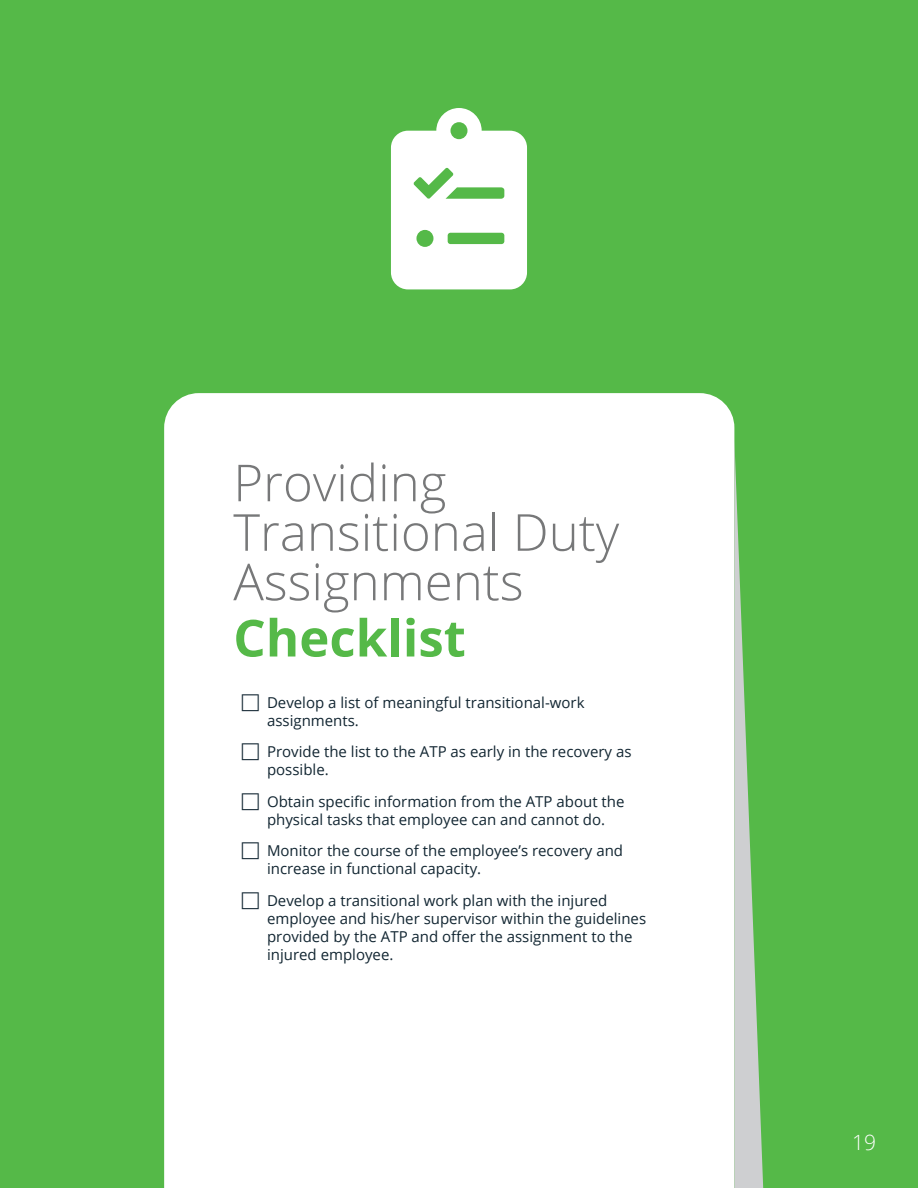
<style>
.page{position:relative;width:918px;height:1188px;background:#55b948}
.page>*{position:absolute;margin:0;border:0;box-sizing:border-box;transform-origin:0 0}
.Title_2_Gray{font:300 51px/49.5px "Open Sans";color:#777879}
.Title_Green{font:700 51px "Open Sans";color:#55b948}
.t1{font:300 21px "Open Sans";color:#fff}
.t2{font:15px/18px "Open Sans";color:#122632}
</style>
<div class="page">
<div style="left:164px;top:393px;width:570px;height:795px;background:#fff"></div>
<svg style="left:734px;top:441px;width:29px;height:747px"></svg>
<svg style="left:391px;top:108px;width:136px;height:181px"></svg>
<svg style="left:242px;top:694px;width:17px;height:17px"></svg>
<svg style="left:242px;top:743px;width:17px;height:17px"></svg>
<svg style="left:242px;top:793px;width:17px;height:17px"></svg>
<svg style="left:242px;top:842px;width:17px;height:17px"></svg>
<svg style="left:242px;top:892px;width:17px;height:17px"></svg>
<p class="Title_2_Gray" style="left:233px;top:457px;width:387px">Providing<br>Transitional Duty<br>Assignments</p>
<p class="Title_Green" style="left:233px;top:602px;width:234px">Checklist</p>
<p class="t2" style="left:267px;top:693px;width:319px">Develop a list of meaningful transitional-work assignments.</p>
<p class="t2" style="left:267px;top:742px;width:366px">Provide the list to the ATP as early in the recovery as possible.</p>
<p class="t2" style="left:267px;top:792px;width:359px">Obtain specific information from the ATP about the physical tasks that employee can and cannot do.</p>
<p class="t2" style="left:267px;top:841px;width:358px">Monitor the course of the employee’s recovery and increase in functional capacity.</p>
<p class="t2" style="left:267px;top:891px;width:381px">Develop a transitional work plan with the injured employee and his/her supervisor within the guidelines provided by the ATP and offer the assignment to the injured employee.</p>
<p class="t1" style="left:852px;top:1128px;width:25px">19</p>
</div>
